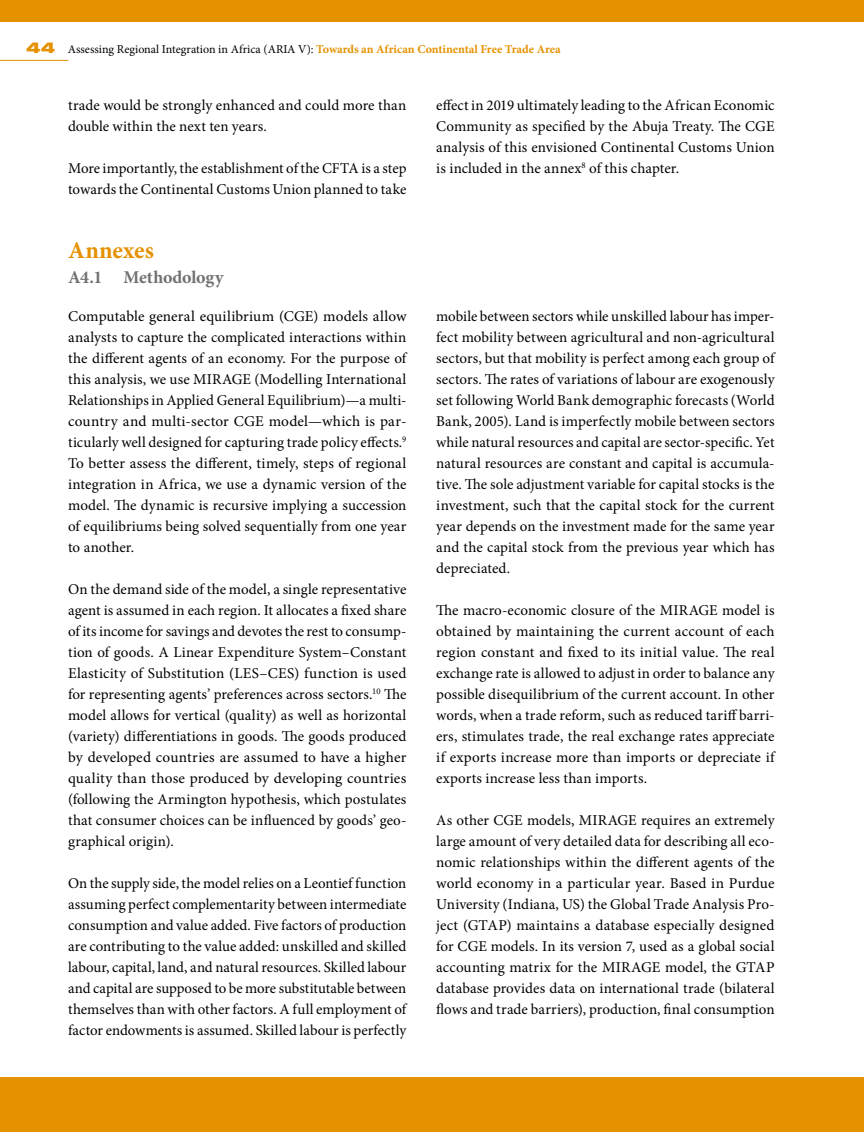
<style>
.page{position:relative;width:864px;height:1132px;background:#fff}
.page>*{position:absolute;margin:0;border:0;box-sizing:border-box;transform-origin:0 0}
.t1{font:700 24px "Minion Pro";color:#e59200}
.t2{font:700 18px "Minion Pro";letter-spacing:-.01em;color:#707172}
.t3{font:15px/21px "Minion Pro";letter-spacing:.005em;color:#000;text-align:justify}
.t4{font:12px "Minion Pro";color:#000}
.s1{font-family:"Helvetica Neue LT Std";font-weight:900;font-stretch:expanded;font-size:15px;color:#e59200}
.s2{font-weight:700;color:#e59200}
</style>
<div class="page">
<hr style="left:0;top:60px;width:68px;height:1px;background:#e59200">
<div style="left:0;top:1076px;width:863px;height:55px;background:#e59200"></div>
<div style="left:0;top:0;width:863px;height:21px;background:#e59200"></div>
<hr style="left:863px;top:1076px;width:1px;height:55px;background:#e59200">
<svg style="left:863px;top:0;width:1px;height:21px"></svg>
<p class="t4" style="left:26px;top:41px;width:536px"><span class="s1">44</span> Assessing Regional Integration in Africa (ARIA V): <span class="s2">Towards an African Continental Free Trade Area</span></p>
<p class="t3" style="left:68px;top:95px;width:340px">trade would be strongly enhanced and could more than double within the next ten years.</p>
<p class="t3" style="left:68px;top:158px;width:340px">More importantly, the establishment of the CFTA is a step towards the Continental Customs Union planned to take</p>
<h1 class="t1" style="left:68px;top:235px;width:87px">Annexes</h1>
<p class="t2" style="left:68px;top:266px;width:157px">A4.1 Methodology</p>
<p class="t3" style="left:68px;top:305px;width:340px">Computable general equilibrium (CGE) models allow analysts to capture the complicated interactions within the different agents of an economy. For the purpose of this analysis, we use MIRAGE (Modelling International Relationships in Applied General Equilibrium)—a multi&shy;country and multi-sector CGE model—which is par&shy;ticularly well designed for capturing trade policy effects.<sup>9<br></sup>To better assess the different, timely, steps of regional integration in Africa, we use a dynamic version of the model. The dynamic is recursive implying a succession of equilibriums being solved sequentially from one year to another.</p>
<p class="t3" style="left:68px;top:578px;width:340px">On the demand side of the model, a single representative agent is assumed in each region. It allocates a fixed share of its income for savings and devotes the rest to consump&shy;tion of goods. A Linear Expenditure System–Constant Elasticity of Substitution (LES–CES) function is used for representing agents’ preferences across sectors.<sup>10</sup> The model allows for vertical (quality) as well as horizontal (variety) differentiations in goods. The goods produced by developed countries are assumed to have a higher quality than those produced by developing countries (following the Armington hypothesis, which postulates that consumer choices can be influenced by goods’ geo&shy;graphical origin).</p>
<p class="t3" style="left:68px;top:872px;width:340px">On the supply side, the model relies on a Leontief function assuming perfect complementarity between intermediate consumption and value added. Five factors of production are contributing to the value added: unskilled and skilled labour, capital, land, and natural resources. Skilled labour and capital are supposed to be more substitutable between themselves than with other factors. A full employment of factor endowments is assumed. Skilled labour is perfectly</p>
<p class="t3" style="left:436px;top:95px;width:340px">effect in 2019 ultimately leading to the African Economic Community as specified by the Abuja Treaty. The CGE analysis of this envisioned Continental Customs Union is included in the annex<sup>8</sup> of this chapter.</p>
<p class="t3" style="left:436px;top:305px;width:340px">mobile between sectors while unskilled labour has imper&shy;fect mobility between agricultural and non-agricultural sectors, but that mobility is perfect among each group of sectors. The rates of variations of labour are exogenously set following World Bank demographic forecasts (World Bank, 2005). Land is imperfectly mobile between sectors while natural resources and capital are sector-specific. Yet natural resources are constant and capital is accumula&shy;tive. The sole adjustment variable for capital stocks is the investment, such that the capital stock for the current year depends on the investment made for the same year and the capital stock from the previous year which has depreciated.</p>
<p class="t3" style="left:436px;top:599px;width:340px">The macro-economic closure of the MIRAGE model is obtained by maintaining the current account of each region constant and fixed to its initial value. The real exchange rate is allowed to adjust in order to balance any possible disequilibrium of the current account. In other words, when a trade reform, such as reduced tariff barri&shy;ers, stimulates trade, the real exchange rates appreciate if exports increase more than imports or depreciate if exports increase less than imports.</p>
<p class="t3" style="left:436px;top:809px;width:340px">As other CGE models, MIRAGE requires an extremely large amount of very detailed data for describing all eco&shy;nomic relationships within the different agents of the world economy in a particular year. Based in Purdue University (Indiana, US) the Global Trade Analysis Pro&shy;ject (GTAP) maintains a database especially designed for CGE models. In its version 7, used as a global social accounting matrix for the MIRAGE model, the GTAP database provides data on international trade (bilateral flows and trade barriers), production, final consumption</p>
</div>
